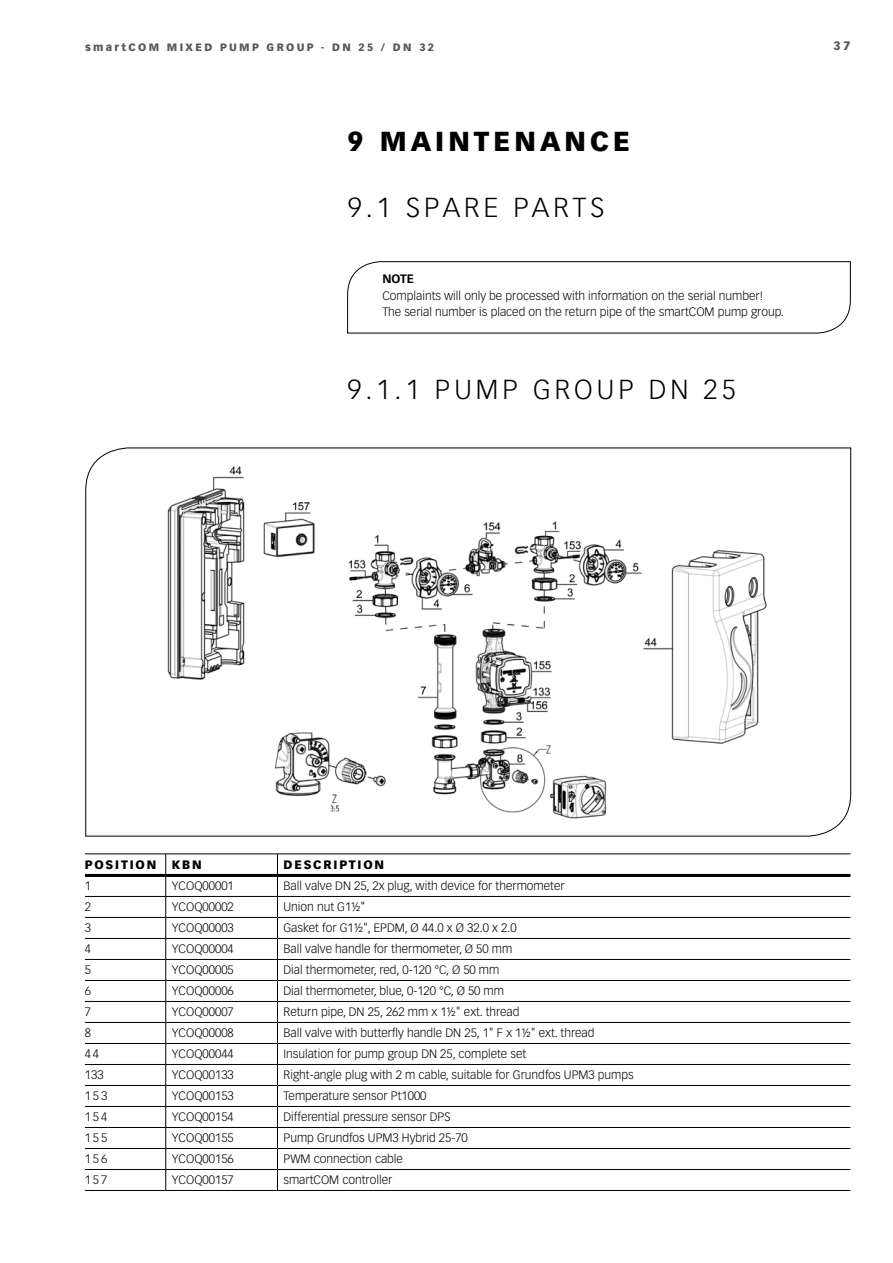
<style>
.page{position:relative;width:893px;height:1263px;background:#fff}
.page>*{position:absolute;margin:0;border:0;box-sizing:border-box;transform-origin:0 0}
.t1{font:300 27px "Vectora LH";letter-spacing:.15em;color:#000}
.t2{font:900 27px "Vectora LH";letter-spacing:.15em;color:#000}
.t3{font:300 12px/16.5px "Vectora LH";color:#000}
.t4{font:900 12px "Vectora LH";letter-spacing:.15em;color:#000}
.t5{font:700 12px "Vectora LH";color:#000}
.t6{font:900 12px "Vectora LH";color:#58585a}
.t7{font:900 10.5px "Vectora LH";letter-spacing:.22em;color:#58585a}
</style>
<div class="page">
<svg style="left:85px;top:447px;width:766px;height:389px"></svg>
<svg style="left:347px;top:261px;width:504px;height:72px"></svg>
<img style="left:164px;top:461px;width:606px;height:361px">
<hr style="left:85px;top:874px;width:81px;height:3px;background:#000">
<hr style="left:166px;top:874px;width:111px;height:3px;background:#000">
<hr style="left:278px;top:874px;width:572px;height:3px;background:#000">
<svg style="left:277px;top:855px;width:1px;height:335px"></svg>
<svg style="left:165px;top:855px;width:1px;height:335px"></svg>
<hr style="left:85px;top:917px;width:81px;height:1px;background:#000">
<hr style="left:166px;top:917px;width:111px;height:1px;background:#000">
<hr style="left:277px;top:917px;width:573px;height:1px;background:#000">
<hr style="left:85px;top:938px;width:81px;height:1px;background:#000">
<hr style="left:166px;top:938px;width:111px;height:1px;background:#000">
<hr style="left:277px;top:938px;width:573px;height:1px;background:#000">
<hr style="left:85px;top:959px;width:81px;height:1px;background:#000">
<hr style="left:166px;top:959px;width:111px;height:1px;background:#000">
<hr style="left:277px;top:959px;width:573px;height:1px;background:#000">
<hr style="left:85px;top:980px;width:81px;height:1px;background:#000">
<hr style="left:166px;top:980px;width:111px;height:1px;background:#000">
<hr style="left:277px;top:980px;width:573px;height:1px;background:#000">
<hr style="left:85px;top:1001px;width:81px;height:1px;background:#000">
<hr style="left:166px;top:1001px;width:111px;height:1px;background:#000">
<hr style="left:277px;top:1001px;width:573px;height:1px;background:#000">
<hr style="left:85px;top:1022px;width:81px;height:1px;background:#000">
<hr style="left:166px;top:1022px;width:111px;height:1px;background:#000">
<hr style="left:277px;top:1022px;width:573px;height:1px;background:#000">
<hr style="left:85px;top:1043px;width:81px;height:1px;background:#000">
<hr style="left:166px;top:1043px;width:111px;height:1px;background:#000">
<hr style="left:277px;top:1043px;width:573px;height:1px;background:#000">
<hr style="left:85px;top:896px;width:81px;height:1px;background:#000">
<hr style="left:166px;top:896px;width:111px;height:1px;background:#000">
<hr style="left:277px;top:896px;width:573px;height:1px;background:#000">
<hr style="left:85px;top:1064px;width:81px;height:1px;background:#000">
<hr style="left:166px;top:1064px;width:111px;height:1px;background:#000">
<hr style="left:277px;top:1064px;width:573px;height:1px;background:#000">
<hr style="left:85px;top:1085px;width:81px;height:1px;background:#000">
<hr style="left:166px;top:1085px;width:111px;height:1px;background:#000">
<hr style="left:277px;top:1085px;width:573px;height:1px;background:#000">
<hr style="left:85px;top:1106px;width:81px;height:1px;background:#000">
<hr style="left:166px;top:1106px;width:111px;height:1px;background:#000">
<hr style="left:277px;top:1106px;width:573px;height:1px;background:#000">
<hr style="left:85px;top:1127px;width:81px;height:1px;background:#000">
<hr style="left:166px;top:1127px;width:111px;height:1px;background:#000">
<hr style="left:277px;top:1127px;width:573px;height:1px;background:#000">
<hr style="left:85px;top:1148px;width:81px;height:1px;background:#000">
<hr style="left:166px;top:1148px;width:111px;height:1px;background:#000">
<hr style="left:277px;top:1148px;width:573px;height:1px;background:#000">
<hr style="left:85px;top:1169px;width:81px;height:1px;background:#000">
<hr style="left:166px;top:1169px;width:111px;height:1px;background:#000">
<hr style="left:277px;top:1169px;width:573px;height:1px;background:#000">
<hr style="left:85px;top:1190px;width:81px;height:1px;background:#000">
<hr style="left:166px;top:1190px;width:111px;height:1px;background:#000">
<hr style="left:277px;top:1190px;width:573px;height:1px;background:#000">
<hr style="left:85px;top:854px;width:81px;height:1px;background:#000">
<hr style="left:166px;top:854px;width:111px;height:1px;background:#000">
<hr style="left:277px;top:854px;width:573px;height:1px;background:#000">
<p class="t7" style="left:85px;top:41px;width:351px">smartCOM MIXED PUMP GROUP - DN 25 / DN 32</p>
<p class="t6" style="left:834px;top:38px;width:18px">37</p>
<h1 class="t2" style="left:348px;top:125px;width:284px">9 MAINTENANCE</h1>
<h1 class="t1" style="left:348px;top:192px;width:258px">9.1 SPARE PARTS</h1>
<p class="t5" style="left:382px;top:271px;width:33px">NOTE</p>
<p class="t3" style="left:382px;top:287px;width:403px">Complaints will only be processed with information on the serial number!<br>The serial number is placed on the return pipe of the smartCOM pump group.</p>
<h1 class="t1" style="left:347px;top:373px;width:390px">9.1.1 PUMP GROUP DN 25</h1>
<p class="t4" style="left:85px;top:858px;width:73px">POSITION</p>
<p class="t4" style="left:172px;top:858px;width:32px">KBN</p>
<p class="t4" style="left:283px;top:858px;width:102px">DESCRIPTION</p>
<p class="t3" style="left:85px;top:878px;width:8px">1</p>
<p class="t3" style="left:172px;top:878px;width:64px">YCOQ00001</p>
<p class="t3" style="left:283px;top:878px;width:283px">Ball valve DN 25, 2x plug, with device for thermometer</p>
<p class="t3" style="left:85px;top:899px;width:8px">2</p>
<p class="t3" style="left:172px;top:899px;width:64px">YCOQ00002</p>
<p class="t3" style="left:283px;top:899px;width:84px">Union nut G1½"</p>
<p class="t3" style="left:85px;top:920px;width:8px">3</p>
<p class="t3" style="left:172px;top:920px;width:64px">YCOQ00003</p>
<p class="t3" style="left:283px;top:920px;width:235px">Gasket for G1½", EPDM, Ø 44.0 x Ø 32.0 x 2.0</p>
<p class="t3" style="left:85px;top:941px;width:8px">4</p>
<p class="t3" style="left:172px;top:941px;width:64px">YCOQ00004</p>
<p class="t3" style="left:283px;top:941px;width:230px">Ball valve handle for thermometer, Ø 50 mm</p>
<p class="t3" style="left:85px;top:962px;width:8px">5</p>
<p class="t3" style="left:172px;top:962px;width:64px">YCOQ00005</p>
<p class="t3" style="left:283px;top:962px;width:217px">Dial thermometer, red, 0-120 °C, Ø 50 mm</p>
<p class="t3" style="left:85px;top:983px;width:8px">6</p>
<p class="t3" style="left:172px;top:983px;width:64px">YCOQ00006</p>
<p class="t3" style="left:283px;top:983px;width:222px">Dial thermometer, blue, 0-120 °C, Ø 50 mm</p>
<p class="t3" style="left:85px;top:1004px;width:8px">7</p>
<p class="t3" style="left:172px;top:1004px;width:64px">YCOQ00007</p>
<p class="t3" style="left:283px;top:1004px;width:238px">Return pipe, DN 25, 262 mm x 1½" ext. thread</p>
<p class="t3" style="left:85px;top:1025px;width:8px">8</p>
<p class="t3" style="left:172px;top:1025px;width:64px">YCOQ00008</p>
<p class="t3" style="left:283px;top:1025px;width:312px">Ball valve with butterfly handle DN 25, 1" F x 1½" ext. thread</p>
<p class="t3" style="left:85px;top:1046px;width:16px">44</p>
<p class="t3" style="left:172px;top:1046px;width:64px">YCOQ00044</p>
<p class="t3" style="left:283px;top:1046px;width:244px">Insulation for pump group DN 25, complete set</p>
<p class="t3" style="left:85px;top:1067px;width:20px">133</p>
<p class="t3" style="left:172px;top:1067px;width:64px">YCOQ00133</p>
<p class="t3" style="left:283px;top:1067px;width:352px">Right-angle plug with 2 m cable, suitable for Grundfos UPM3 pumps</p>
<p class="t3" style="left:85px;top:1088px;width:24px">153</p>
<p class="t3" style="left:172px;top:1088px;width:64px">YCOQ00153</p>
<p class="t3" style="left:283px;top:1088px;width:145px">Temperature sensor Pt1000</p>
<p class="t3" style="left:85px;top:1109px;width:24px">154</p>
<p class="t3" style="left:172px;top:1109px;width:64px">YCOQ00154</p>
<p class="t3" style="left:283px;top:1109px;width:169px">Differential pressure sensor DPS</p>
<p class="t3" style="left:85px;top:1130px;width:24px">155</p>
<p class="t3" style="left:172px;top:1130px;width:64px">YCOQ00155</p>
<p class="t3" style="left:283px;top:1130px;width:186px">Pump Grundfos UPM3 Hybrid 25-70</p>
<p class="t3" style="left:85px;top:1151px;width:24px">156</p>
<p class="t3" style="left:172px;top:1151px;width:64px">YCOQ00156</p>
<p class="t3" style="left:283px;top:1151px;width:121px">PWM connection cable</p>
<p class="t3" style="left:85px;top:1172px;width:24px">157</p>
<p class="t3" style="left:172px;top:1172px;width:64px">YCOQ00157</p>
<p class="t3" style="left:283px;top:1172px;width:110px">smartCOM controller</p>
</div>
